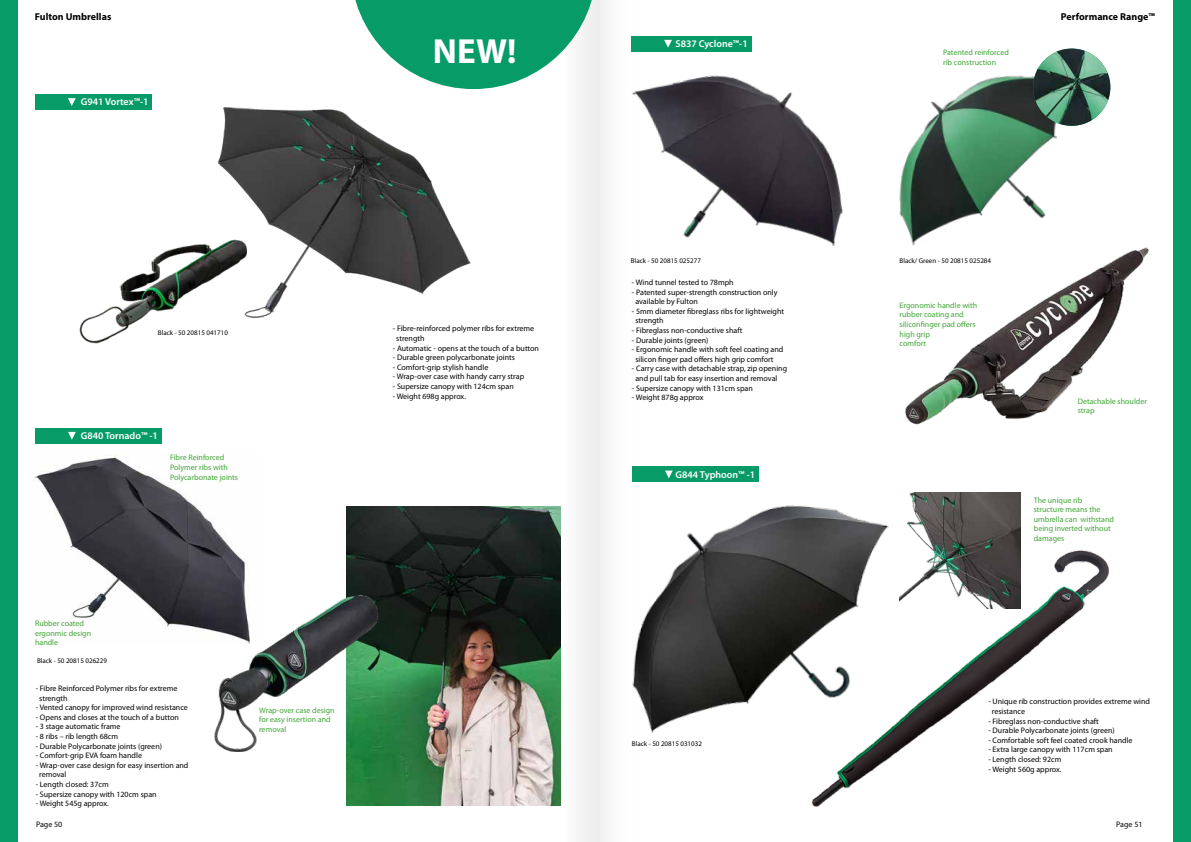
<style>
.page{position:relative;width:1191px;height:842px;background:#fff}
.page>*{position:absolute;margin:0;border:0;box-sizing:border-box;transform-origin:0 0}
.t1{font:700 35px "Myriad Pro";color:#fff}
.t2{font:600 10px "Myriad Pro";color:#fff}
.t3{font:700 10px "Myriad Pro";color:#000}
.t4{font:8px/9.6px "Myriad Pro";color:#000}
.t5{font:8px/9.6px "Myriad Pro";color:#3fa535}
.t6{font:7px "Myriad Pro";color:#000}
</style>
<div class="page">
<div style="left:563px;top:0;width:72px;height:841px;background:#f7f7f7"></div>
<div style="left:0;top:0;width:17px;height:842px;background:#079b68"></div>
<div style="left:1173px;top:0;width:18px;height:842px;background:#079b68"></div>
<div style="left:35px;top:428px;width:127px;height:16px;background:#079b68"></div>
<svg style="left:68px;top:432px;width:8px;height:8px"></svg>
<div style="left:35px;top:94px;width:117px;height:16px;background:#079b68"></div>
<svg style="left:68px;top:98px;width:8px;height:8px"></svg>
<img style="left:34px;top:455px;width:212px;height:176px">
<img style="left:347px;top:506px;width:213px;height:300px">
<svg style="left:355px;top:0;width:237px;height:89px"></svg>
<img style="left:208px;top:586px;width:172px;height:166px">
<div style="left:631px;top:36px;width:120px;height:16px;background:#079b68"></div>
<svg style="left:664px;top:40px;width:8px;height:8px"></svg>
<img style="left:632px;top:75px;width:211px;height:171px">
<img style="left:632px;top:505px;width:257px;height:228px">
<img style="left:805px;top:550px;width:304px;height:257px">
<div style="left:632px;top:466px;width:126px;height:16px;background:#079b68"></div>
<svg style="left:665px;top:471px;width:7px;height:7px"></svg>
<img style="left:899px;top:52px;width:166px;height:173px">
<img style="left:905px;top:225px;width:244px;height:200px">
<img style="left:1033px;top:49px;width:77px;height:77px;border-radius:39px">
<img style="left:899px;top:493px;width:121px;height:115px">
<img style="left:79px;top:273px;width:69px;height:71px">
<img style="left:148px;top:107px;width:323px;height:211px">
<p class="t3" style="left:35px;top:10px;width:78px">Fulton Umbrellas</p>
<p class="t2" style="left:81px;top:96px;width:69px">G941 Vortex™-1</p>
<h1 class="t1" style="left:433px;top:28px;width:85px">NEW!</h1>
<p class="t6" style="left:158px;top:329px;width:72px">Black - 50 20815 041710</p>
<p class="t2" style="left:81px;top:429px;width:79px">G840 Tornado™ -1</p>
<p class="t5" style="left:170px;top:453px;width:70px">Fibre Reinforced<br>Polymer ribs with<br>Polycarbonate joints</p>
<p class="t5" style="left:35px;top:618px;width:58px">Rubber coated ergonmic design handle</p>
<p class="t6" style="left:37px;top:656px;width:72px">Black - 50 20815 026229</p>
<p class="t4" style="left:39px;top:683px;width:140px;text-indent:-3px">- Fibre Reinforced Polymer ribs for extreme strength</p>
<p class="t4" style="left:36px;top:703px;width:154px">- Vented canopy for improved wind resistance</p>
<p class="t4" style="left:36px;top:712px;width:145px">- Opens and closes at the touch of a button</p>
<p class="t4" style="left:36px;top:722px;width:86px">- 3 stage automatic frame</p>
<p class="t4" style="left:36px;top:731px;width:84px">- 8 ribs – rib length 68cm</p>
<p class="t4" style="left:36px;top:741px;width:128px">- Durable Polycarbonate joints (green)</p>
<p class="t4" style="left:36px;top:751px;width:108px">- Comfort-grip EVA foam handle</p>
<p class="t4" style="left:39px;top:760px;width:151px;text-indent:-3px">- Wrap-over case design for easy insertion and removal</p>
<p class="t4" style="left:36px;top:779px;width:74px">- Length closed: 37cm</p>
<p class="t4" style="left:36px;top:789px;width:122px">- Supersize canopy with 120cm span</p>
<p class="t4" style="left:36px;top:799px;width:75px">- Weight 545g approx.</p>
<p class="t4" style="left:36px;top:819px;width:28px">Page 50</p>
<p class="t5" style="left:259px;top:705px;width:77px">Wrap-over case design for easy insertion and removal</p>
<p class="t4" style="left:396px;top:324px;width:139px;text-indent:-3px">- Fibre-reinforced polymer ribs for extreme strength</p>
<p class="t4" style="left:393px;top:343px;width:148px">- Automatic - opens at the touch of a button</p>
<p class="t4" style="left:393px;top:353px;width:124px">- Durable green polycarbonate joints</p>
<p class="t4" style="left:393px;top:362px;width:97px">- Comfort-grip stylish handle</p>
<p class="t4" style="left:393px;top:372px;width:133px">- Wrap-over case with handy carry strap</p>
<p class="t4" style="left:393px;top:381px;width:122px">- Supersize canopy with 124cm span</p>
<p class="t4" style="left:393px;top:391px;width:75px">- Weight 698g approx.</p>
<p class="t2" style="left:675px;top:37px;width:74px">S837 Cyclone™-1</p>
<p class="t6" style="left:631px;top:257px;width:72px">Black - 50 20815 025277</p>
<p class="t4" style="left:632px;top:277px;width:103px">- Wind tunnel tested to 78mph</p>
<p class="t4" style="left:635px;top:287px;width:144px;text-indent:-3px">- Patented super-strength construction only available by Fulton</p>
<p class="t4" style="left:635px;top:306px;width:150px;text-indent:-3px">- 5mm diameter fibreglass ribs for lightweight strength</p>
<p class="t4" style="left:632px;top:325px;width:112px">- Fibreglass non-conductive shaft</p>
<p class="t4" style="left:632px;top:335px;width:78px">- Durable joints (green)</p>
<p class="t4" style="left:635px;top:344px;width:149px;text-indent:-3px">- Ergonomic handle with soft feel coating and silicon finger pad offers high grip comfort</p>
<p class="t4" style="left:635px;top:364px;width:153px;text-indent:-3px">- Carry case with detachable strap, zip opening and pull tab for easy insertion and removal</p>
<p class="t4" style="left:632px;top:383px;width:122px">- Supersize canopy with 131cm span</p>
<p class="t4" style="left:632px;top:392px;width:73px">- Weight 878g approx</p>
<p class="t2" style="left:675px;top:468px;width:81px">G844 Typhoon™ -1</p>
<p class="t6" style="left:632px;top:739px;width:72px">Black - 50 20815 031032</p>
<p class="t5" style="left:943px;top:48px;width:67px">Patented reinforced rib construction</p>
<p class="t3" style="left:1061px;top:10px;width:96px">Performance Range™</p>
<p class="t6" style="left:899px;top:257px;width:93px">Black/ Green - 50 20815 025284</p>
<p class="t5" style="left:899px;top:300px;width:79px">Ergonomic handle with rubber coating and siliconfinger pad offers high grip<br>comfort</p>
<p class="t5" style="left:1077px;top:396px;width:71px">Detachable shoulder strap</p>
<p class="t5" style="left:1033px;top:495px;width:82px">The unique rib structure means the umbrella can withstand being inverted without damages</p>
<p class="t4" style="left:992px;top:697px;width:160px;text-indent:-3px">- Unique rib construction provides extreme wind resistance</p>
<p class="t4" style="left:988px;top:716px;width:112px">- Fibreglass non-conductive shaft</p>
<p class="t4" style="left:988px;top:725px;width:128px">- Durable Polycarbonate joints (green)</p>
<p class="t4" style="left:988px;top:735px;width:146px">- Comfortable soft feel coated crook handle</p>
<p class="t4" style="left:988px;top:745px;width:126px">- Extra large canopy with 117cm span</p>
<p class="t4" style="left:988px;top:754px;width:74px">- Length closed: 92cm</p>
<p class="t4" style="left:988px;top:764px;width:75px">- Weight 560g approx.</p>
<p class="t4" style="left:1116px;top:819px;width:28px">Page 51</p>
</div>
